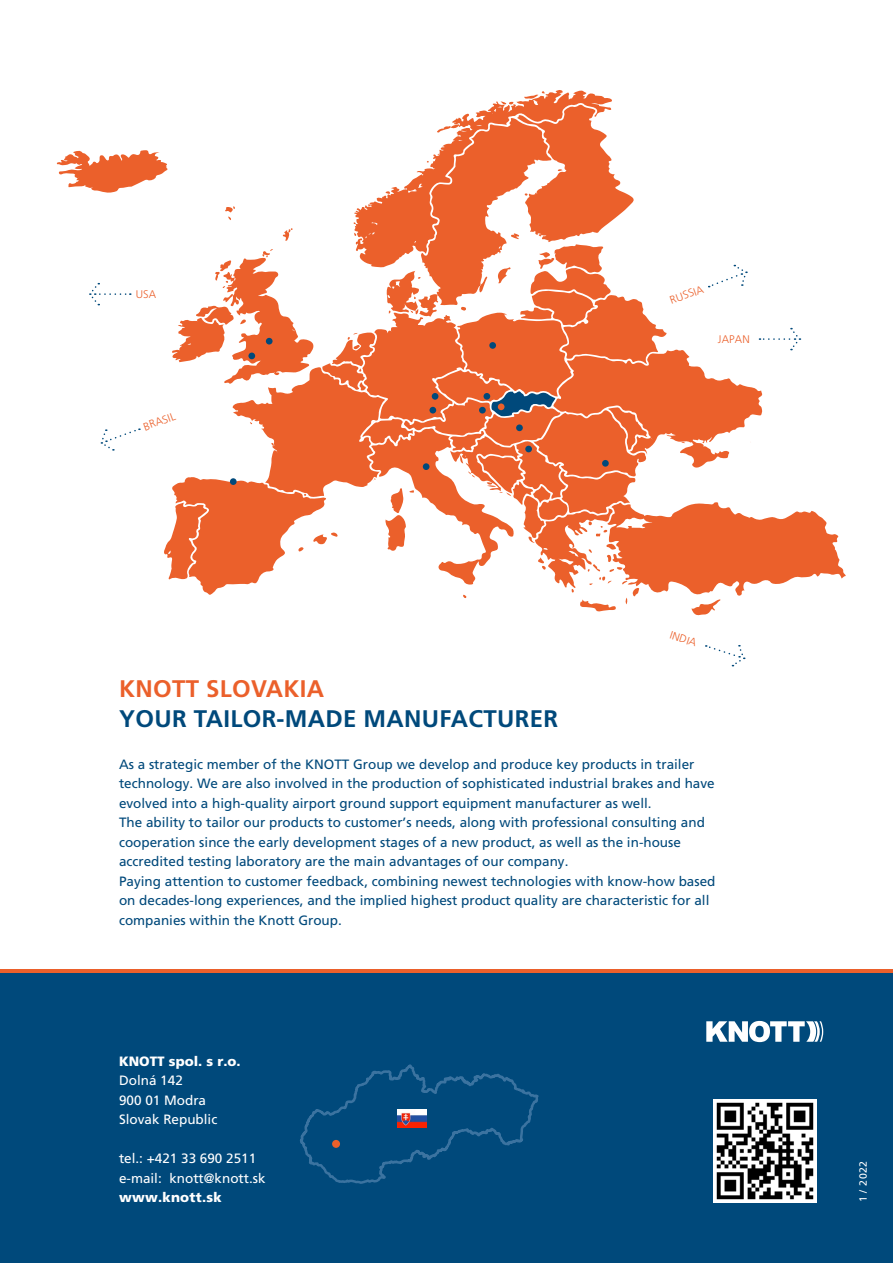
<style>
.page{position:relative;width:893px;height:1263px;background:#fff}
.page>*{position:absolute;margin:0;border:0;box-sizing:border-box;transform-origin:0 0}
.t1{font:700 24px "Frutiger CE";letter-spacing:.015em;color:#00497b}
.t2{font:700 24px "Frutiger CE";letter-spacing:.015em;color:#eb602b}
.t3{font:13.5px/19.5px "Frutiger CE";color:#00497b}
.t4{font:13.5px/19.5px "Frutiger CE";color:#fff}
.t5{font:13.5px "Frutiger CE Black";letter-spacing:.01em;color:#fff}
.t6{font:11.1px "Frutiger CE Light";color:#eb602b}
.t7{font:10.95px "Frutiger CE Light";letter-spacing:.015em;color:#eb602b}
.t8{font:10.5px "Frutiger CE";color:#fff}
</style>
<div class="page">
<div style="left:0;top:969px;width:893px;height:294px;background:#00497b"></div>
<hr style="left:0;top:969px;width:893px;height:4px;background:#eb602b">
<svg style="left:300px;top:1064px;width:239px;height:120px"></svg>
<div style="left:332px;top:1140px;width:8px;height:8px;background:#eb602b;border-radius:50%"></div>
<img style="left:398px;top:1109px;width:28px;height:18px">
<img style="left:713px;top:1099px;width:103px;height:103px">
<svg style="left:706px;top:645px;width:39px;height:22px"></svg>
<svg style="left:57px;top:91px;width:789px;height:525px"></svg>
<svg style="left:706px;top:1021px;width:117px;height:21px"></svg>
<p class="t7" style="left:136px;top:288px;width:22px">USA</p>
<p class="t7" style="left:142px;top:421px;width:35px;rotate:-20deg">BRASIL</p>
<p class="t7" style="left:668px;top:295px;width:37px;rotate:-20deg">RUSSIA</p>
<p class="t7" style="left:718px;top:333px;width:33px">JAPAN</p>
<p class="t6" style="left:672px;top:628px;width:29px;rotate:18deg">INDIA</p>
<h1 class="t2" style="left:119px;top:675px;width:206px">KNOTT SLOVAKIA</h1>
<h1 class="t1" style="left:119px;top:705px;width:441px">YOUR TAILOR-MADE MANUFACTURER</h1>
<p class="t3" style="left:119px;top:754px;width:598px">As a strategic member of the KNOTT Group we develop and produce key products in trailer technology. We are also involved in the production of sophisticated industrial brakes and have evolved into a high-quality airport ground support equipment manufacturer as well.<br>The ability to tailor our products to customer’s needs, along with professional consulting and cooperation since the early development stages of a new product, as well as the in-house accredited testing laboratory are the main advantages of our company.<br>Paying attention to customer feedback, combining newest technologies with know-how based on decades-long experiences, and the implied highest product quality are characteristic for all companies within the Knott Group.</p>
<p class="t5" style="left:119px;top:1053px;width:123px">KNOTT spol. s r.o.</p>
<p class="t4" style="left:119px;top:1071px;width:100px">Dolná 142<br>900 01 Modra<br>Slovak Republic</p>
<p class="t4" style="left:119px;top:1149px;width:148px">tel.: +421 33 690 2511 e-mail: knott@knott.sk</p>
<p class="t5" style="left:119px;top:1190px;width:104px">www.knott.sk</p>
<p class="t8" style="left:857px;top:1202px;width:43px;rotate:-90deg">1 / 2022</p>
</div>
